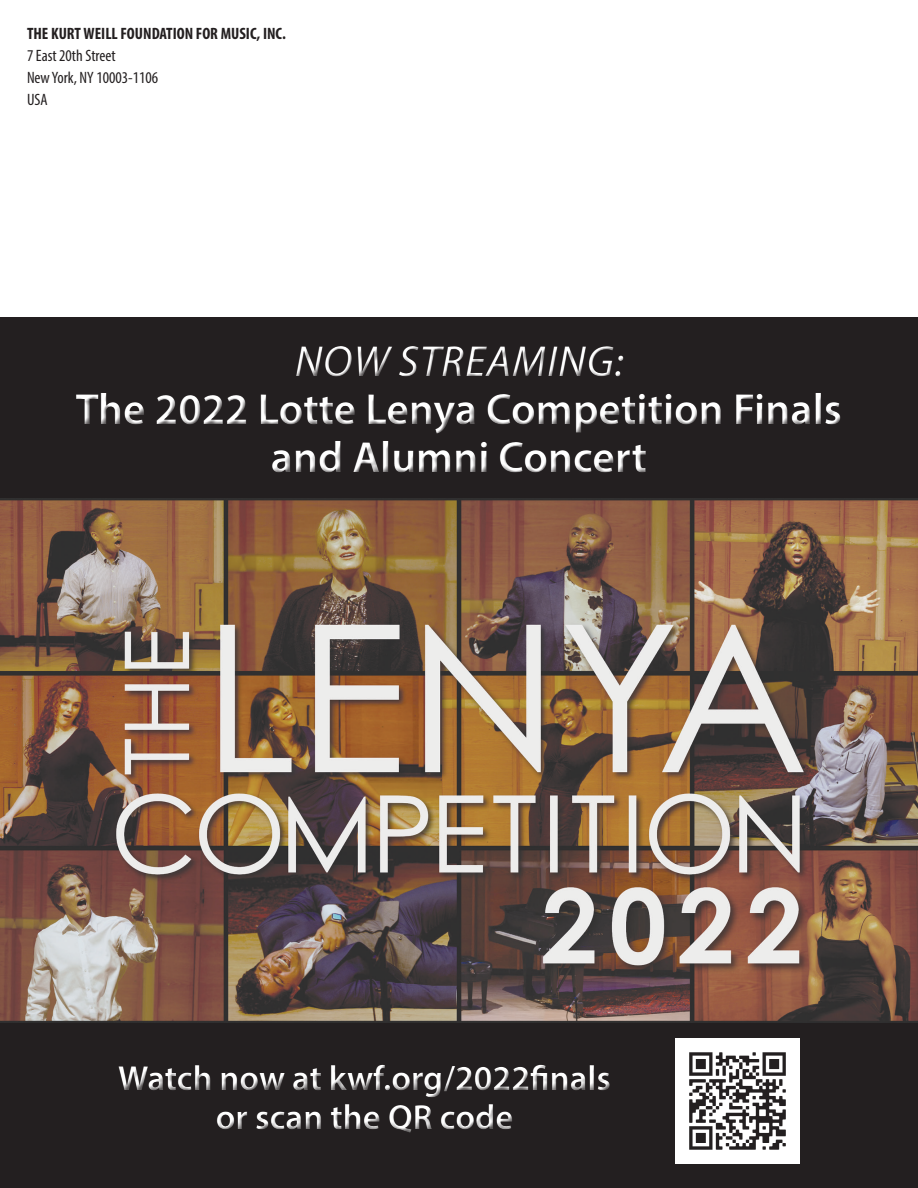
<style>
.page{position:relative;width:918px;height:1188px;background:#fff}
.page>*{position:absolute;margin:0;border:0;box-sizing:border-box;transform-origin:0 0}
.t1{font:600 43.65px/48px "Myriad Pro";color:#fff;text-align:center}
.t2{font:italic 43.65px "Myriad Pro";letter-spacing:.02em;color:#fff}
.t3{font:600 34.95px/39px "Myriad Pro";color:#fff;text-align:center}
.TOC_-_heading{font:condensed 16.5px "Myriad Pro";color:#231f20}
.TOC_-_heading-2{font:700 condensed 16.5px "Myriad Pro";color:#231f20}
</style>
<div class="page">
<div style="left:0;top:318px;width:918px;height:870px;background:#231f20"></div>
<img style="left:0;top:498px;width:918px;height:524px">
<img style="left:676px;top:1039px;width:124px;height:124px">
<p class="TOC_-_heading-2" style="left:27px;top:24px;width:260px">THE KURT WEILL FOUNDATION FOR MUSIC, INC.</p>
<p class="TOC_-_heading" style="left:27px;top:46px;width:90px">7 East 20th Street</p>
<p class="TOC_-_heading" style="left:27px;top:67px;width:133px">New York, NY 10003-1106</p>
<p class="TOC_-_heading" style="left:27px;top:89px;width:22px">USA</p>
<p class="t2" style="left:295px;top:334px;width:330px">NOW STREAMING:</p>
<p class="t1" style="left:76px;top:384px;width:768px">The 2022 Lotte Lenya Competition Finals and Alumni Concert</p>
<p class="t3" style="left:118px;top:1057px;width:494px">Watch now at kwf.org/2022finals or scan the QR code</p>
</div>
